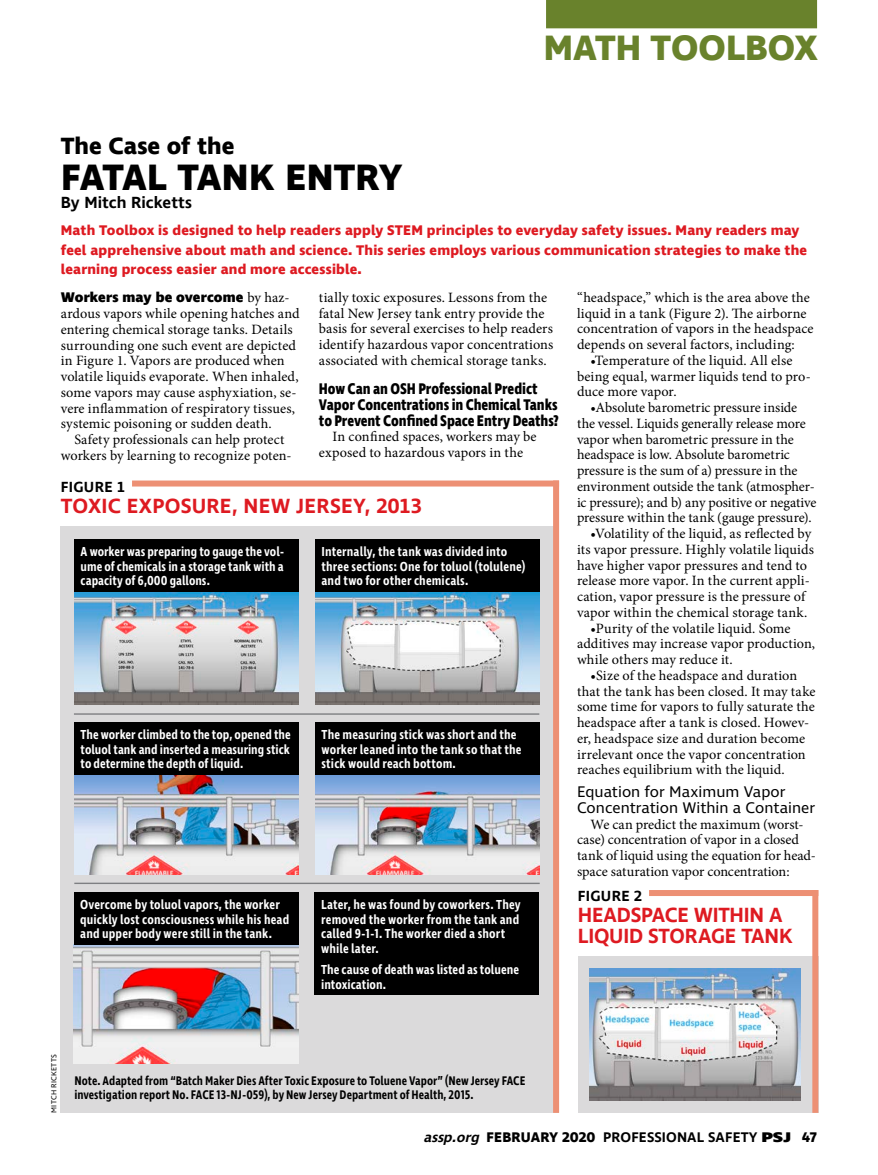
<style>
.page{position:relative;width:878px;height:1175px;background:#fff}
.page>*{position:absolute;margin:0;border:0;box-sizing:border-box;transform-origin:0 0}
.t1{font:700 37.5px "Ingra";letter-spacing:.005em;color:#000}
.t2{font:700 36px "Ingra";color:#69822c}
.t3{font:700 24px "Ingra";letter-spacing:.005em;color:#000}
.t4{font:600 21px/21px "Ingra";letter-spacing:-.01em;color:#de1a21}
.t5{font:600 21px "Ingra";letter-spacing:.01em;color:#de1a21}
.t6{font:600 16.5px "Ingra";letter-spacing:.005em;color:#000}
.t7{font:700 15.75px/15.8px "Ingra Cd";letter-spacing:-.005em;color:#000}
.t8{font:15.75px/15.8px "Ingra";color:#000}
.t9{font:600 15px "Ingra";letter-spacing:.015em;color:#000}
.t10{font:14.25px/15.8px "Minion Pro";letter-spacing:.005em;color:#000}
.t11{font:700 14.25px/19.5px "Ingra";letter-spacing:.01em;color:#de1a21}
.t12{font:600 14.25px "Ingra";letter-spacing:.01em;color:#000}
.t13{font:800 14.25px "Ingra";letter-spacing:.01em;color:#000}
.t14{font:600 13.35px/14.7px "Ingra Cd";letter-spacing:.005em;color:#fff}
.t15{font:600 12.75px/14.2px "Ingra Cd";color:#000}
.t16{font:7.5px "Ingra";letter-spacing:.035em;color:#000}
.s1{font-family:"Minion Pro";font-weight:400}
.s2{font-style:italic}
.s3{font-weight:700}
.s4{font-weight:800}
</style>
<div class="page">
<div style="left:546px;top:0;width:271px;height:28px;background:#69822c"></div>
<div style="left:578px;top:956px;width:240px;height:156px;background:#dbdadb"></div>
<div style="left:649px;top:890px;width:169px;height:6px;background:#ed9074"></div>
<div style="left:812px;top:890px;width:6px;height:222px;background:#ed9074"></div>
<img style="left:589px;top:968px;width:211px;height:132px">
<div style="left:61px;top:526px;width:498px;height:586px;background:#dbdadb"></div>
<div style="left:132px;top:480px;width:427px;height:6px;background:#ed9074"></div>
<div style="left:553px;top:480px;width:6px;height:632px;background:#ed9074"></div>
<img style="left:74px;top:592px;width:224px;height:113px">
<div style="left:74px;top:539px;width:224px;height:53px;background:#000"></div>
<img style="left:315px;top:592px;width:224px;height:113px">
<div style="left:315px;top:539px;width:224px;height:53px;background:#000"></div>
<img style="left:74px;top:774px;width:224px;height:100px">
<div style="left:74px;top:722px;width:224px;height:52px;background:#000"></div>
<img style="left:315px;top:774px;width:224px;height:100px">
<div style="left:315px;top:722px;width:224px;height:52px;background:#000"></div>
<img style="left:74px;top:944px;width:224px;height:119px">
<div style="left:74px;top:892px;width:224px;height:52px;background:#000"></div>
<div style="left:315px;top:892px;width:224px;height:103px;background:#000"></div>
<hr style="left:74px;top:713px;width:465px;height:1px;background:#7e7f82">
<hr style="left:74px;top:882px;width:465px;height:2px;background:#7e7f82">
<h2 class="t2" style="left:544px;top:25px;width:276px">MATH TOOLBOX</h2>
<h3 class="t3" style="left:61px;top:130px;width:175px">The Case of the</h3>
<h1 class="t1" style="left:61px;top:153px;width:343px">FATAL TANK ENTRY</h1>
<p class="t6" style="left:61px;top:192px;width:133px">By Mitch Ricketts</p>
<p class="t11" style="left:61px;top:221px;width:747px">Math Toolbox is designed to help readers apply STEM principles to everyday safety issues. Many readers may feel apprehensive about math and science. This series employs various communication strategies to make the learning process easier and more accessible.</p>
<p class="t13" style="left:61px;top:288px;width:230px">Workers may be overcome <span class="s1">by haz-</span></p>
<p class="t10" style="left:61px;top:306px;width:240px">ardous vapors while opening hatches and entering chemical storage tanks. Details surrounding one such event are depicted in Figure 1. Vapors are produced when volatile liquids evaporate. When inhaled, some vapors may cause asphyxiation, se&shy;vere inflammation of respiratory tissues, systemic poisoning or sudden death.</p>
<p class="t10" style="left:61px;top:432px;width:232px;text-align:center">Safety professionals can help protect workers by learning to recognize poten-</p>
<p class="t10" style="left:577px;top:289px;width:238px">“headspace,” which is the area above the liquid in a tank (Figure 2). The airborne concentration of vapors in the headspace depends on several factors, including:</p>
<p class="t10" style="left:577px;top:352px;width:235px;text-indent:13px">•Temperature of the liquid. All else being equal, warmer liquids tend to pro&shy;duce more vapor.</p>
<p class="t10" style="left:577px;top:400px;width:241px;text-indent:14px">•Absolute barometric pressure inside the vessel. Liquids generally release more vapor when barometric pressure in the headspace is low. Absolute barometric pressure is the sum of a) pressure in the environment outside the tank (atmospher&shy;ic pressure); and b) any positive or negative pressure within the tank (gauge pressure).</p>
<p class="t10" style="left:577px;top:526px;width:238px;text-indent:13px">•Volatility of the liquid, as reflected by its vapor pressure. Highly volatile liquids have higher vapor pressures and tend to release more vapor. In the current appli&shy;cation, vapor pressure is the pressure of vapor within the chemical storage tank.</p>
<p class="t10" style="left:577px;top:620px;width:240px;text-indent:13px">•Purity of the volatile liquid. Some additives may increase vapor production, while others may reduce it.</p>
<p class="t10" style="left:577px;top:667px;width:240px;text-indent:13px">•Size of the headspace and duration that the tank has been closed. It may take some time for vapors to fully saturate the headspace after a tank is closed. Howev&shy;er, headspace size and duration become irrelevant once the vapor concentration reaches equilibrium with the liquid.</p>
<p class="t8" style="left:577px;top:784px;width:240px">Equation for Maximum Vapor<br>Concentration Within a Container</p>
<p class="t10" style="left:577px;top:816px;width:240px;text-indent:13px">We can predict the maximum (worst&shy;case) concentration of vapor in a closed tank of liquid using the equation for head&shy;space saturation vapor concentration:</p>
<p class="t9" style="left:578px;top:887px;width:66px">FIGURE 2</p>
<h3 class="t4" style="left:578px;top:906px;width:216px">HEADSPACE WITHIN A<br>LIQUID STORAGE TANK</h3>
<p class="t10" style="left:319px;top:289px;width:236px">tially toxic exposures. Lessons from the fatal New Jersey tank entry provide the basis for several exercises to help readers identify hazardous vapor concentrations associated with chemical storage tanks.</p>
<p class="t7" style="left:319px;top:382px;width:241px">How Can an OSH Professional Predict<br>Vapor Concentrations in Chemical Tanks to Prevent Confined Space Entry Deaths?</p>
<p class="t10" style="left:319px;top:429px;width:219px;text-indent:13px">In confined spaces, workers may be exposed to hazardous vapors in the</p>
<p class="t9" style="left:61px;top:477px;width:66px">FIGURE 1</p>
<h3 class="t5" style="left:61px;top:493px;width:363px">TOXIC EXPOSURE, NEW JERSEY, 2013</h3>
<p class="t14" style="left:81px;top:545px;width:205px;text-align:justify">A worker was preparing to gauge the vol&shy;ume of chemicals in a storage tank with a capacity of 6,000 gallons.</p>
<p class="t14" style="left:321px;top:545px;width:205px">Internally, the tank was divided into three sections: One for toluol (tolulene) and two for other chemicals.</p>
<p class="t14" style="left:81px;top:727px;width:212px;text-align:justify">The worker climbed to the top, opened the toluol tank and inserted a measuring stick to determine the depth of liquid.</p>
<p class="t14" style="left:321px;top:727px;width:201px">The measuring stick was short and the worker leaned into the tank so that the stick would reach bottom.</p>
<p class="t14" style="left:80px;top:897px;width:210px">Overcome by toluol vapors, the worker quickly lost consciousness while his head and upper body were still in the tank.</p>
<p class="t14" style="left:321px;top:897px;width:201px">Later, he was found by coworkers. They removed the worker from the tank and called 9-1-1. The worker died a short while later.</p>
<p class="t14" style="left:321px;top:963px;width:199px">The cause of death was listed as toluene intoxication.</p>
<p class="t16" style="left:49px;top:1112px;width:60px;rotate:-90deg">MITCH RICKETTS</p>
<p class="t15" style="left:74px;top:1074px;width:452px">Note. Adapted from “Batch Maker Dies After Toxic Exposure to Toluene Vapor” (New Jersey FACE investigation report No. FACE 13-NJ-059), by New Jersey Department of Health, 2015.</p>
<p class="t12" style="left:423px;top:1128px;width:395px"><span class="s2">assp.org</span> <span class="s3">FEBRUARY 2020</span> PROFESSIONAL SAFETY <span class="s4">PSJ</span> <span class="s3">47</span></p>
</div>
